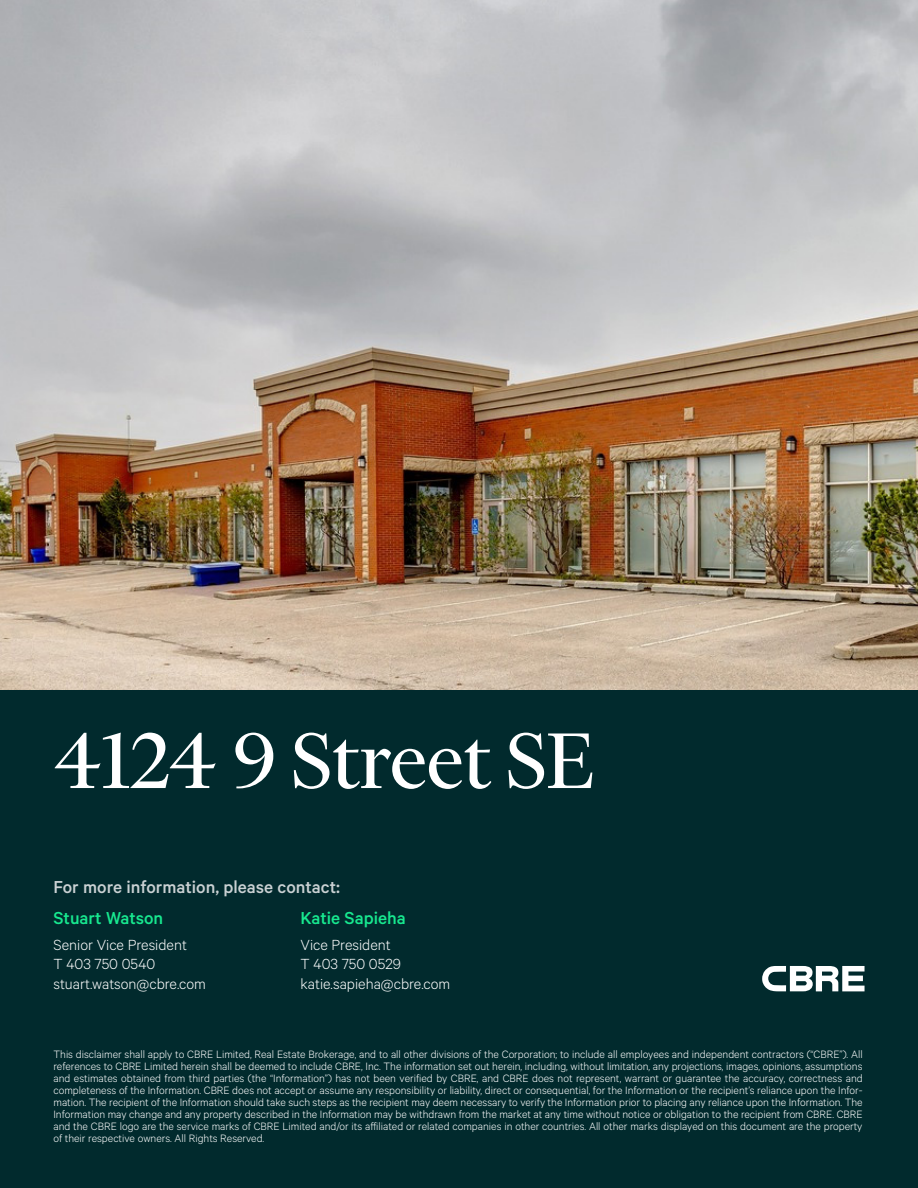
<style>
.page{position:relative;width:918px;height:1188px;background:#fff}
.page>*{position:absolute;margin:0;border:0;box-sizing:border-box;transform-origin:0 0}
.t1{font:90px "Financier Display";color:#fff}
.t2{font:500 19.5px "Calibre";color:#cad1d3}
.t3{font:500 19.5px "Calibre";color:#17e88f}
.t4{font:300 16.5px/19.8px "Calibre";color:#fff}
.t5{font:300 12px/12px "Calibre";color:#fff;text-align:justify}
</style>
<div class="page">
<div style="left:0;top:665px;width:918px;height:523px;background:#012a2d"></div>
<svg style="left:762px;top:966px;width:103px;height:25px"></svg>
<img style="left:0;top:0;width:918px;height:690px">
<h1 class="t1" style="left:53px;top:714px;width:542px">4124 9 Street SE</h1>
<h2 class="t2" style="left:53px;top:875px;width:288px">For more information, please contact:</h2>
<h2 class="t3" style="left:53px;top:906px;width:111px">Stuart Watson</h2>
<h3 class="t4" style="left:53px;top:934px;width:154px">Senior Vice President<br>T 403 750 0540 stuart.watson@cbre.com</h3>
<h2 class="t3" style="left:301px;top:906px;width:107px">Katie Sapieha</h2>
<h3 class="t4" style="left:301px;top:934px;width:151px">Vice President<br>T 403 750 0529 katie.sapieha@cbre.com</h3>
<p class="t5" style="left:53px;top:1048px;width:811px">This disclaimer shall apply to CBRE Limited, Real Estate Brokerage, and to all other divisions of the Corporation; to include all employees and independent contractors (“CBRE”). All references to CBRE Limited herein shall be deemed to include CBRE, Inc. The information set out herein, including, without limitation, any projections, images, opinions, assumptions and estimates obtained from third parties (the “Information”) has not been verified by CBRE, and CBRE does not represent, warrant or guarantee the accuracy, correctness and completeness of the Information. CBRE does not accept or assume any responsibility or liability, direct or consequential, for the Information or the recipient’s reliance upon the Infor&shy;mation. The recipient of the Information should take such steps as the recipient may deem necessary to verify the Information prior to placing any reliance upon the Information. The Information may change and any property described in the Information may be withdrawn from the market at any time without notice or obligation to the recipient from CBRE. CBRE and the CBRE logo are the service marks of CBRE Limited and/or its affiliated or related companies in other countries. All other marks displayed on this document are the property of their respective owners. All Rights Reserved.</p>
</div>
